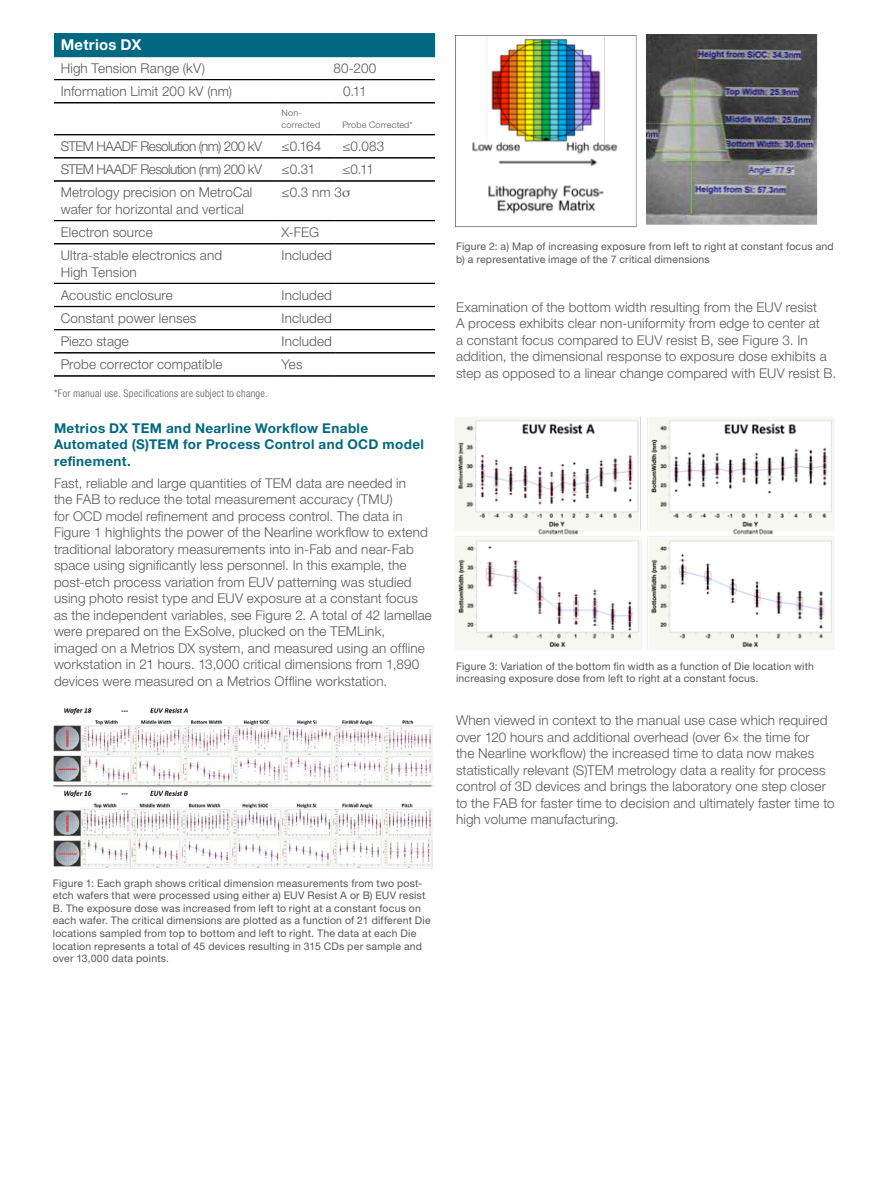
<style>
.page{position:relative;width:891px;height:1188px;background:#fff}
.page>*{position:absolute;margin:0;border:0;box-sizing:border-box;transform-origin:0 0}
.t1{font:700 15px "Helvetica Neue LT Pro";letter-spacing:.01em;color:#fff}
.t2{font:300 13.5px/16.5px "Helvetica Neue LT Pro";letter-spacing:.01em;color:#58595b}
.t3{font:700 13.5px/16.5px "Helvetica Neue LT Pro";letter-spacing:.03em;color:#006880}
.t4{font:300 13.5px "Helvetica Neue LT Pro";letter-spacing:-.04em;color:#58595b}
.t5{font:10.5px/12.6px "Helvetica Neue LT Pro";letter-spacing:.02em;color:#58595b}
.t6{font:300 condensed 10.5px "Helvetica Neue LT Pro";letter-spacing:.02em;color:#58595b}
.t7{font:300 9px/12px "Helvetica Neue LT Pro";letter-spacing:.025em;color:#58595b}
</style>
<div class="page">
<div style="left:54px;top:33px;width:381px;height:24px;background:#006880"></div>
<hr style="left:54px;top:102px;width:221px;height:1px;background:#000">
<hr style="left:54px;top:103px;width:221px;height:1px;background:#000">
<hr style="left:275px;top:102px;width:61px;height:1px;background:#000">
<hr style="left:275px;top:103px;width:61px;height:1px;background:#000">
<hr style="left:336px;top:102px;width:99px;height:1px;background:#000">
<hr style="left:336px;top:103px;width:99px;height:1px;background:#000">
<hr style="left:54px;top:134px;width:221px;height:1px;background:#000">
<hr style="left:54px;top:135px;width:221px;height:1px;background:#000">
<hr style="left:275px;top:134px;width:61px;height:1px;background:#000">
<hr style="left:275px;top:135px;width:61px;height:1px;background:#000">
<hr style="left:336px;top:134px;width:99px;height:1px;background:#000">
<hr style="left:336px;top:135px;width:99px;height:1px;background:#000">
<hr style="left:54px;top:157px;width:221px;height:1px;background:#000">
<hr style="left:54px;top:158px;width:221px;height:1px;background:#000">
<hr style="left:275px;top:157px;width:61px;height:1px;background:#000">
<hr style="left:275px;top:158px;width:61px;height:1px;background:#000">
<hr style="left:336px;top:157px;width:99px;height:1px;background:#000">
<hr style="left:336px;top:158px;width:99px;height:1px;background:#000">
<hr style="left:54px;top:181px;width:221px;height:1px;background:#000">
<hr style="left:275px;top:181px;width:61px;height:1px;background:#000">
<hr style="left:336px;top:181px;width:99px;height:1px;background:#000">
<hr style="left:54px;top:220px;width:221px;height:1px;background:#000">
<hr style="left:275px;top:220px;width:61px;height:1px;background:#000">
<hr style="left:336px;top:220px;width:99px;height:1px;background:#000">
<hr style="left:54px;top:79px;width:221px;height:1px;background:#000">
<hr style="left:275px;top:79px;width:61px;height:1px;background:#000">
<hr style="left:336px;top:79px;width:99px;height:1px;background:#000">
<hr style="left:54px;top:243px;width:221px;height:1px;background:#000">
<hr style="left:54px;top:244px;width:221px;height:1px;background:#000">
<hr style="left:275px;top:243px;width:61px;height:1px;background:#000">
<hr style="left:275px;top:244px;width:61px;height:1px;background:#000">
<hr style="left:336px;top:243px;width:99px;height:1px;background:#000">
<hr style="left:336px;top:244px;width:99px;height:1px;background:#000">
<hr style="left:54px;top:283px;width:221px;height:1px;background:#000">
<hr style="left:275px;top:283px;width:61px;height:1px;background:#000">
<hr style="left:336px;top:283px;width:99px;height:1px;background:#000">
<hr style="left:54px;top:306px;width:221px;height:1px;background:#000">
<hr style="left:275px;top:306px;width:61px;height:1px;background:#000">
<hr style="left:336px;top:306px;width:99px;height:1px;background:#000">
<hr style="left:54px;top:329px;width:221px;height:1px;background:#000">
<hr style="left:54px;top:330px;width:221px;height:1px;background:#000">
<hr style="left:275px;top:329px;width:61px;height:1px;background:#000">
<hr style="left:275px;top:330px;width:61px;height:1px;background:#000">
<hr style="left:336px;top:329px;width:99px;height:1px;background:#000">
<hr style="left:336px;top:330px;width:99px;height:1px;background:#000">
<hr style="left:54px;top:352px;width:221px;height:1px;background:#000">
<hr style="left:54px;top:353px;width:221px;height:1px;background:#000">
<hr style="left:275px;top:352px;width:61px;height:1px;background:#000">
<hr style="left:275px;top:353px;width:61px;height:1px;background:#000">
<hr style="left:336px;top:352px;width:99px;height:1px;background:#000">
<hr style="left:336px;top:353px;width:99px;height:1px;background:#000">
<hr style="left:54px;top:376px;width:221px;height:1px;background:#000">
<hr style="left:275px;top:376px;width:61px;height:1px;background:#000">
<hr style="left:336px;top:376px;width:99px;height:1px;background:#000">
<img style="left:455px;top:35px;width:182px;height:192px">
<img style="left:646px;top:34px;width:172px;height:191px">
<img style="left:53px;top:707px;width:380px;height:162px">
<img style="left:455px;top:417px;width:379px;height:232px">
<p class="t1" style="left:61px;top:36px;width:82px">Metrios DX</p>
<p class="t2" style="left:61px;top:60px;width:146px">High Tension Range (kV)</p>
<p class="t2" style="left:333px;top:60px;width:44px">80-200</p>
<p class="t2" style="left:61px;top:83px;width:173px">Information Limit 200 kV (nm)</p>
<p class="t2" style="left:343px;top:83px;width:25px">0.11</p>
<p class="t7" style="left:282px;top:107px;width:40px">Non&shy;corrected</p>
<p class="t7" style="left:343px;top:119px;width:72px">Probe Corrected*</p>
<p class="t4" style="left:61px;top:138px;width:203px">STEM HAADF Resolution (nm) 200 kV</p>
<p class="t2" style="left:282px;top:138px;width:41px">≤0.164</p>
<p class="t2" style="left:343px;top:138px;width:43px">≤0.083</p>
<p class="t4" style="left:61px;top:161px;width:203px">STEM HAADF Resolution (nm) 200 kV</p>
<p class="t2" style="left:282px;top:161px;width:35px">≤0.31</p>
<p class="t2" style="left:343px;top:161px;width:33px">≤0.11</p>
<p class="t2" style="left:61px;top:184px;width:193px">Metrology precision on MetroCal wafer for horizontal and vertical</p>
<p class="t2" style="left:282px;top:184px;width:62px">≤0.3 nm 3</p>
<p class="t2" style="left:61px;top:224px;width:94px">Electron source</p>
<p class="t2" style="left:282px;top:224px;width:39px">X-FEG</p>
<p class="t2" style="left:61px;top:247px;width:163px">Ultra-stable electronics and<br>High Tension</p>
<p class="t2" style="left:282px;top:247px;width:52px">Included</p>
<p class="t2" style="left:61px;top:286px;width:113px">Acoustic enclosure</p>
<p class="t2" style="left:282px;top:286px;width:52px">Included</p>
<p class="t2" style="left:61px;top:310px;width:137px">Constant power lenses</p>
<p class="t2" style="left:282px;top:310px;width:52px">Included</p>
<p class="t2" style="left:61px;top:333px;width:70px">Piezo stage</p>
<p class="t2" style="left:282px;top:333px;width:52px">Included</p>
<p class="t2" style="left:61px;top:356px;width:163px">Probe corrector compatible</p>
<p class="t2" style="left:282px;top:356px;width:23px">Yes</p>
<p class="t6" style="left:54px;top:387px;width:215px">*For manual use. Specifications are subject to change.</p>
<p class="t3" style="left:54px;top:419px;width:372px">Metrios DX TEM and Nearline Workflow Enable<br>Automated (S)TEM for Process Control and OCD model refinement.</p>
<p class="t2" style="left:54px;top:474px;width:379px">Fast, reliable and large quantities of TEM data are needed in<br>the FAB to reduce the total measurement accuracy (TMU)<br>for OCD model refinement and process control. The data in Figure 1 highlights the power of the Nearline workflow to extend traditional laboratory measurements into in-Fab and near-Fab space using significantly less personnel. In this example, the post-etch process variation from EUV patterning was studied using photo resist type and EUV exposure at a constant focus as the independent variables, see Figure 2. A total of 42 lamellae were prepared on the ExSolve, plucked on the TEMLink, imaged on a Metrios DX system, and measured using an offline workstation in 21 hours. 13,000 critical dimensions from 1,890 devices were measured on a Metrios Offline workstation.</p>
<p class="t5" style="left:53px;top:876px;width:379px">Figure 1: Each graph shows critical dimension measurements from two post&shy;etch wafers that were processed using either a) EUV Resist A or B) EUV resist B. The exposure dose was increased from left to right at a constant focus on each wafer. The critical dimensions are plotted as a function of 21 different Die locations sampled from top to bottom and left to right. The data at each Die location represents a total of 45 devices resulting in 315 CDs per sample and over 13,000 data points.</p>
<p class="t5" style="left:456px;top:240px;width:379px">Figure 2: a) Map of increasing exposure from left to right at constant focus and b) a representative image of the 7 critical dimensions</p>
<p class="t2" style="left:456px;top:298px;width:382px">Examination of the bottom width resulting from the EUV resist<br>A process exhibits clear non-uniformity from edge to center at<br>a constant focus compared to EUV resist B, see Figure 3. In addition, the dimensional response to exposure dose exhibits a step as opposed to a linear change compared with EUV resist B.</p>
<p class="t5" style="left:456px;top:659px;width:360px">Figure 3: Variation of the bottom fin width as a function of Die location with increasing exposure dose from left to right at a constant focus.</p>
<p class="t2" style="left:456px;top:712px;width:380px">When viewed in context to the manual use case which required over 120 hours and additional overhead (over 6× the time for<br>the Nearline workflow) the increased time to data now makes statistically relevant (S)TEM metrology data a reality for process control of 3D devices and brings the laboratory one step closer to the FAB for faster time to decision and ultimately faster time to high volume manufacturing.</p>
</div>
